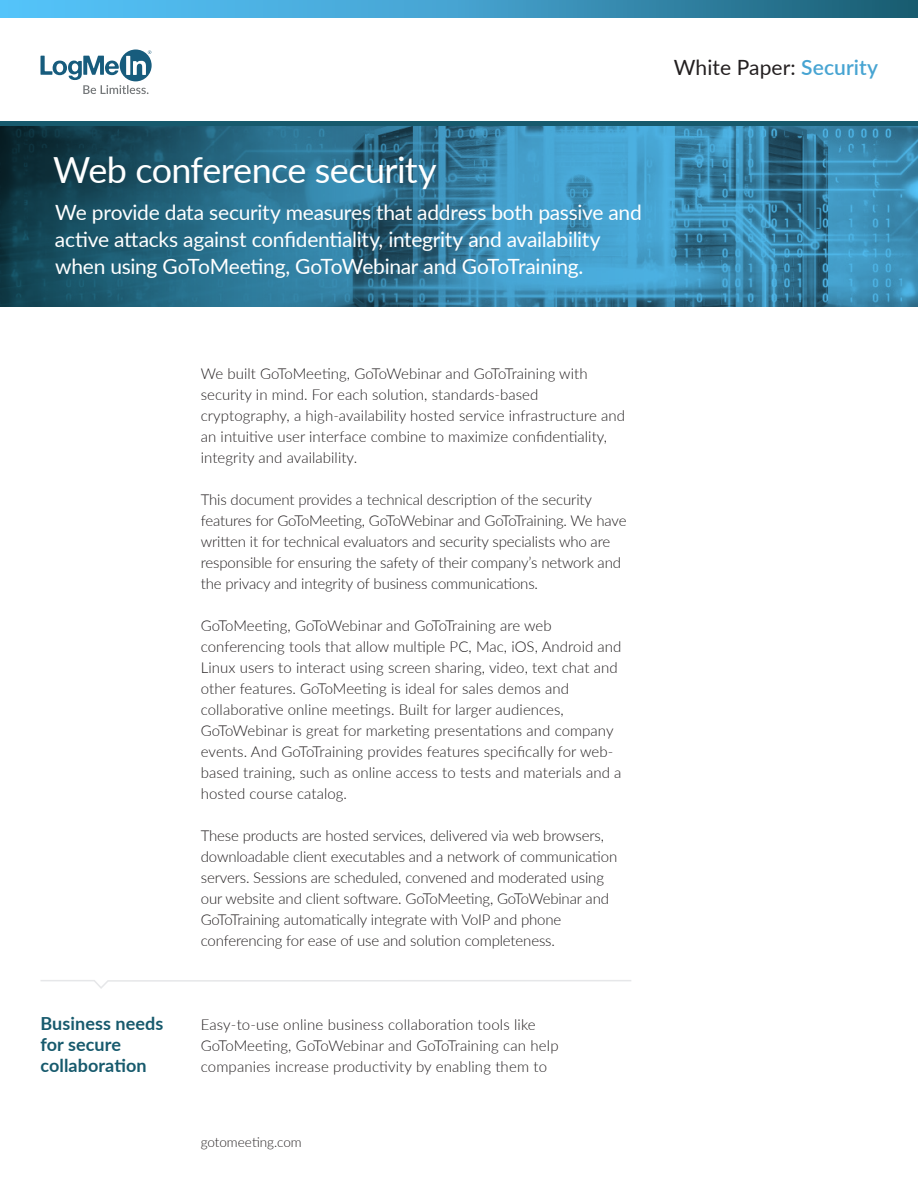
<style>
.page{position:relative;width:918px;height:1188px;background:#fff}
.page>*{position:absolute;margin:0;border:0;box-sizing:border-box;transform-origin:0 0}
.t1{font:36px "Lato";letter-spacing:-.015em;color:#fff}
.Subhead{font:21px/27px "Lato";letter-spacing:-.015em;color:#fff}
.Document_title{font:21px "Lato";letter-spacing:.005em;color:#231f20}
.Body_header{font:700 18px/21px "Lato";letter-spacing:.005em;color:#175a6d}
.Body{font:300 15px/21px "Lato";letter-spacing:-.005em;color:#231f20}
.Page_footer{font:300 13.5px "Lato";color:#231f20}
.s1{font-weight:600;color:#47a4d2}
</style>
<div class="page">
<svg style="left:40px;top:980px;width:591px;height:9px"></svg>
<svg style="left:0;top:126px;width:918px;height:181px;background:#31799a"></svg>
<hr style="left:0;top:122px;width:918px;height:4px;background:#175a6d">
<div style="left:0;top:0;width:918px;height:18px;background:linear-gradient(to right,#5dceff,#20657d)"></div>
<svg style="left:41px;top:50px;width:111px;height:44px"></svg>
<h1 class="t1" style="left:53px;top:144px;width:385px">Web conference security</h1>
<p class="Subhead" style="left:55px;top:198px;width:589px">We provide data security measures that address both passive and active attacks against confidentiality, integrity and availability when using GoToMeeting, GoToWebinar and GoToTraining.</p>
<p class="Document_title" style="left:674px;top:53px;width:206px">White Paper: <span class="s1">Security</span></p>
<p class="Body_header" style="left:40px;top:1013px;width:124px">Business needs for secure collaboration</p>
<p class="Body" style="left:201px;top:362px;width:426px">We built GoToMeeting, GoToWebinar and GoToTraining with security in mind. For each solution, standards-based cryptography, a high-availability hosted service infrastructure and an intuitive user interface combine to maximize confidentiality, integrity and availability.</p>
<p class="Body" style="left:201px;top:488px;width:427px">This document provides a technical description of the security features for GoToMeeting, GoToWebinar and GoToTraining. We have written it for technical evaluators and security specialists who are responsible for ensuring the safety of their company’s network and the privacy and integrity of business communications.</p>
<p class="Body" style="left:201px;top:614px;width:422px">GoToMeeting, GoToWebinar and GoToTraining are web conferencing tools that allow multiple PC, Mac, iOS, Android and Linux users to interact using screen sharing, video, text chat and other features. GoToMeeting is ideal for sales demos and collaborative online meetings. Built for larger audiences, GoToWebinar is great for marketing presentations and company events. And GoToTraining provides features specifically for web&shy;based training, such as online access to tests and materials and a hosted course catalog.</p>
<p class="Body" style="left:201px;top:824px;width:418px">These products are hosted services, delivered via web browsers, downloadable client executables and a network of communication servers. Sessions are scheduled, convened and moderated using our website and client software. GoToMeeting, GoToWebinar and GoToTraining automatically integrate with VoIP and phone conferencing for ease of use and solution completeness.</p>
<p class="Body" style="left:201px;top:1013px;width:359px">Easy-to-use online business collaboration tools like<br>GoToMeeting, GoToWebinar and GoToTraining can help companies increase productivity by enabling them to</p>
<p class="Page_footer" style="left:201px;top:1133px;width:103px">gotomeeting.com</p>
</div>
